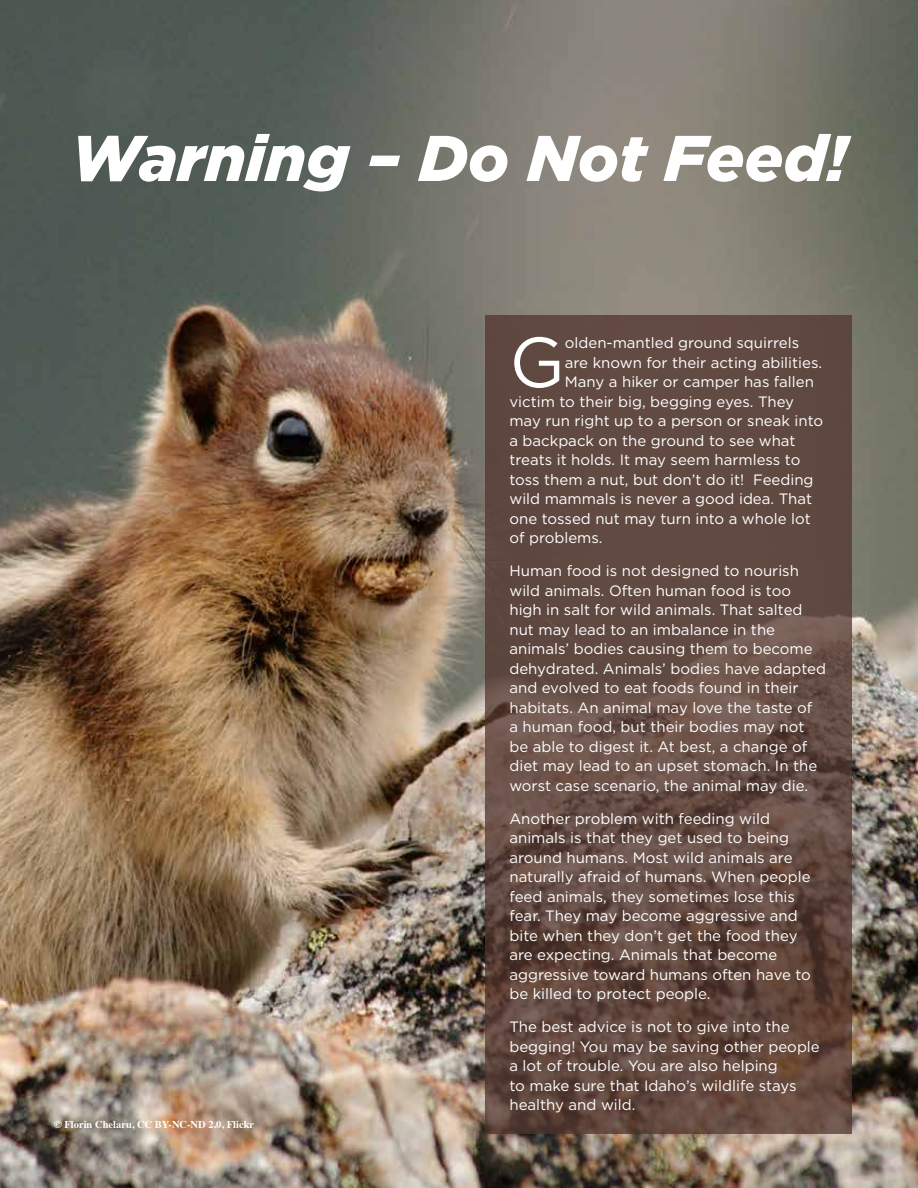
<style>
.page{position:relative;width:918px;height:1188px;background:#fff}
.page>*{position:absolute;margin:0;border:0;box-sizing:border-box;transform-origin:0 0}
.t1{font:70.65px "Gotham";color:#fff}
.t2{font:italic 900 64.5px "Gotham";color:#fff}
.t3{font:15px/19.5px "Gotham";color:#fff}
.t4{font:700 10.5px "Times";color:#fff}
</style>
<div class="page">
<img style="left:0;top:0;width:918px;height:1188px">
<svg style="left:485px;top:315px;width:366px;height:819px;background:#624a41"></svg>
<h2 class="t2" style="left:71px;top:114px;width:778px">Warning – Do Not Feed!</h2>
<p class="t4" style="left:54px;top:1114px;width:202px">© Florin Chelaru, CC BY-NC-ND 2.0, Flickr</p>
<h1 class="t1" style="left:509px;top:317px;width:57px">G</h1>
<p class="t3" style="left:565px;top:333px;width:236px">olden-mantled ground squirrels</p>
<p class="t3" style="left:565px;top:352px;width:259px">are known for their acting abilities.</p>
<p class="t3" style="left:565px;top:372px;width:251px">Many a hiker or camper has fallen</p>
<p class="t3" style="left:509px;top:391px;width:286px">victim to their big, begging eyes. They</p>
<p class="t3" style="left:509px;top:411px;width:315px">may run right up to a person or sneak into</p>
<p class="t3" style="left:509px;top:430px;width:288px">a backpack on the ground to see what</p>
<p class="t3" style="left:509px;top:450px;width:292px">treats it holds. It may seem harmless to</p>
<p class="t3" style="left:509px;top:469px;width:306px">toss them a nut, but don’t do it! Feeding</p>
<p class="t3" style="left:509px;top:489px;width:304px">wild mammals is never a good idea. That</p>
<p class="t3" style="left:509px;top:508px;width:303px">one tossed nut may turn into a whole lot</p>
<p class="t3" style="left:509px;top:528px;width:95px">of problems.</p>
<p class="t3" style="left:509px;top:561px;width:318px">Human food is not designed to nourish wild animals. Often human food is too high in salt for wild animals. That salted nut may lead to an imbalance in the animals’ bodies causing them to become dehydrated. Animals’ bodies have adapted and evolved to eat foods found in their habitats. An animal may love the taste of<br>a human food, but their bodies may not be able to digest it. At best, a change of diet may lead to an upset stomach. In the worst case scenario, the animal may die.</p>
<p class="t3" style="left:509px;top:808px;width:303px">Another problem with feeding wild animals is that they get used to being around humans. Most wild animals are naturally afraid of humans. When people feed animals, they sometimes lose this fear. They may become aggressive and bite when they don’t get the food they are expecting. Animals that become aggressive toward humans often have to be killed to protect people.</p>
<p class="t3" style="left:509px;top:1017px;width:312px">The best advice is not to give into the begging! You may be saving other people a lot of trouble. You are also helping<br>to make sure that Idaho’s wildlife stays healthy and wild.</p>
</div>
